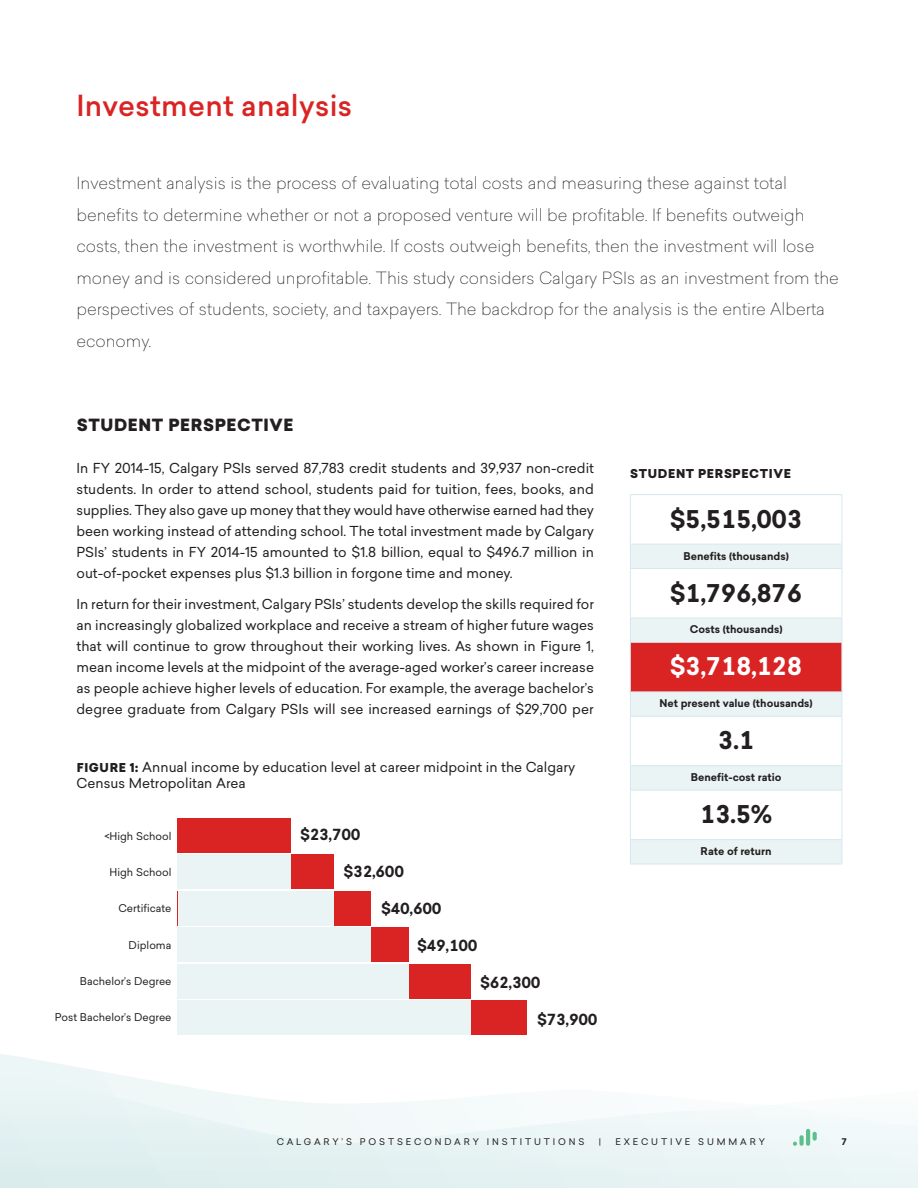
<style>
.page{position:relative;width:918px;height:1188px;background:#fff}
.page>*{position:absolute;margin:0;border:0;box-sizing:border-box;transform-origin:0 0}
.t1{font:630px "Chartwell Bars Vertical";color:#da2424;scale:.71 1}
.Heading_1{font:500 28.5px "Sailec";letter-spacing:.01em;color:#da2424}
.Table_Left{font:700 24px "Sailec";letter-spacing:-.02em;color:#231f20}
.Table_Left-2{font:700 24px "Sailec";letter-spacing:-.02em;color:#fff}
.Big_Paragraph{font:100 16.5px/31.5px "Sailec";color:#231f20}
.Heading_2_after_1{font:900 16.5px "Sailec";letter-spacing:.035em;color:#231f20}
.Figure_Text{font:700 15px "Sailec";letter-spacing:-.02em;color:#231f20}
.Normal_Indented{font:13.5px/21px "Sailec";color:#231f20;text-align:justify}
.Figure_Title{font:13.5px/15.8px "Sailec";color:#231f20}
.Figure_Title-2{font:900 12px "Sailec";letter-spacing:.05em;color:#231f20}
.Table_Left-3{font:700 10.5px "Sailec";color:#231f20}
.Figure_Text-2{font:10.5px "Sailec";color:#231f20}
.t2{font:9px "Sailec";letter-spacing:.32em;color:#231f20}
.t3{font:700 9px "Sailec";color:#231f20}
.s1{font-weight:900;font-size:12px}
</style>
<div class="page">
<svg style="left:0;top:1054px;width:101px;height:18px"></svg>
<svg style="left:0;top:1072px;width:918px;height:116px"></svg>
<div style="left:799px;top:1135px;width:5px;height:11px;background:#5dbf8b;border-radius:2px"></div>
<hr style="left:806px;top:1129px;width:4px;height:17px;background:#5dbf8b;border-radius:2px">
<svg style="left:793px;top:1142px;width:4px;height:4px"></svg>
<svg style="left:813px;top:1132px;width:4px;height:9px"></svg>
<svg style="left:631px;top:545px;width:211px;height:319px"></svg>
<div style="left:630px;top:642px;width:212px;height:50px;background:#da2424"></div>
<hr style="left:630px;top:544px;width:212px;height:1px;background:#d7e7ee">
<hr style="left:630px;top:568px;width:212px;height:1px;background:#d7e7ee">
<hr style="left:630px;top:618px;width:212px;height:1px;background:#d7e7ee">
<hr style="left:630px;top:642px;width:212px;height:1px;background:#d7e7ee">
<hr style="left:630px;top:692px;width:212px;height:1px;background:#d7e7ee">
<hr style="left:630px;top:716px;width:212px;height:1px;background:#d7e7ee">
<hr style="left:630px;top:765px;width:212px;height:1px;background:#d7e7ee">
<hr style="left:630px;top:790px;width:212px;height:1px;background:#d7e7ee">
<hr style="left:630px;top:839px;width:212px;height:1px;background:#d7e7ee">
<hr style="left:630px;top:494px;width:212px;height:1px;background:#d7e7ee">
<hr style="left:630px;top:495px;width:1px;height:49px;background:#d7e7ee">
<hr style="left:842px;top:495px;width:1px;height:49px;background:#d7e7ee">
<svg style="left:630px;top:545px;width:1px;height:23px"></svg>
<svg style="left:842px;top:544px;width:1px;height:24px"></svg>
<hr style="left:630px;top:569px;width:1px;height:49px;background:#d7e7ee">
<hr style="left:842px;top:569px;width:1px;height:49px;background:#d7e7ee">
<svg style="left:630px;top:619px;width:1px;height:23px"></svg>
<svg style="left:842px;top:618px;width:1px;height:24px"></svg>
<hr style="left:630px;top:643px;width:1px;height:49px;background:#d7e7ee">
<hr style="left:842px;top:643px;width:1px;height:49px;background:#d7e7ee">
<svg style="left:630px;top:693px;width:1px;height:23px"></svg>
<svg style="left:842px;top:692px;width:1px;height:24px"></svg>
<hr style="left:630px;top:717px;width:1px;height:48px;background:#d7e7ee">
<hr style="left:842px;top:717px;width:1px;height:48px;background:#d7e7ee">
<svg style="left:630px;top:766px;width:1px;height:24px"></svg>
<svg style="left:842px;top:766px;width:1px;height:24px"></svg>
<hr style="left:630px;top:790px;width:1px;height:49px;background:#d7e7ee">
<hr style="left:842px;top:790px;width:1px;height:49px;background:#d7e7ee">
<svg style="left:630px;top:840px;width:1px;height:24px"></svg>
<svg style="left:842px;top:840px;width:1px;height:24px"></svg>
<hr style="left:630px;top:864px;width:212px;height:1px;background:#d7e7ee">
<p class="Heading_1" style="left:76px;top:85px;width:277px">Investment analysis</p>
<p class="Big_Paragraph" style="left:76px;top:167px;width:764px">Investment analysis is the process of evaluating total costs and measuring these against total benefits to determine whether or not a proposed venture will be profitable. If benefits outweigh costs, then the investment is worthwhile. If costs outweigh benefits, then the investment will lose money and is considered unprofitable. This study considers Calgary PSIs as an investment from the perspectives of students, society, and taxpayers. The backdrop for the analysis is the entire Alberta economy.</p>
<p class="Heading_2_after_1" style="left:77px;top:413px;width:218px">STUDENT PERSPECTIVE</p>
<p class="Normal_Indented" style="left:76px;top:457px;width:519px">In FY 2014-15, Calgary PSIs served 87,783 credit students and 39,937 non-credit students. In order to attend school, students paid for tuition, fees, books, and supplies. They also gave up money that they would have otherwise earned had they been working instead of attending school. The total investment made by Calgary PSIs’ students in FY 2014-15 amounted to $1.8 billion, equal to $496.7 million in out-of-pocket expenses plus $1.3 billion in forgone time and money.</p>
<p class="Normal_Indented" style="left:76px;top:593px;width:519px">In return for their investment, Calgary PSIs’ students develop the skills required for an increasingly globalized workplace and receive a stream of higher future wages that will continue to grow throughout their working lives. As shown in Figure 1, mean income levels at the midpoint of the average-aged worker’s career increase as people achieve higher levels of education. For example, the average bachelor’s degree graduate from Calgary PSIs will see increased earnings of $29,700 per</p>
<p class="Figure_Title" style="left:76px;top:759px;width:500px"><span class="s1">FIGURE 1:</span> Annual income by education level at career midpoint in the Calgary<br>Census Metropolitan Area</p>
<p class="t1" style="left:781px;top:795px;width:373px;rotate:90deg">43++47</p>
<p class="Figure_Text" style="left:300px;top:824px;width:62px">$23,700</p>
<p class="Figure_Text-2" style="left:104px;top:829px;width:69px">&lt;High School</p>
<p class="Figure_Text" style="left:344px;top:861px;width:62px">$32,600</p>
<p class="Figure_Text-2" style="left:110px;top:865px;width:63px">High School</p>
<p class="Figure_Text" style="left:381px;top:898px;width:62px">$40,600</p>
<p class="Figure_Text-2" style="left:118px;top:901px;width:55px">Certificate</p>
<p class="Figure_Text" style="left:417px;top:935px;width:62px">$49,100</p>
<p class="Figure_Text-2" style="left:129px;top:938px;width:44px">Diploma</p>
<p class="Figure_Text-2" style="left:80px;top:974px;width:93px">Bachelor’s Degree</p>
<p class="Figure_Text-2" style="left:55px;top:1010px;width:118px">Post Bachelor’s Degree</p>
<p class="Figure_Text" style="left:480px;top:971px;width:62px">$62,300</p>
<p class="Figure_Text" style="left:537px;top:1008px;width:62px">$73,900</p>
<p class="Figure_Title-2" style="left:630px;top:465px;width:162px">STUDENT PERSPECTIVE</p>
<p class="Table_Left" style="left:670px;top:502px;width:134px">$5,515,003</p>
<p class="Table_Left-3" style="left:683px;top:548px;width:107px">Benefits (thousands)</p>
<p class="Table_Left" style="left:670px;top:576px;width:134px">$1,796,876</p>
<p class="Table_Left-3" style="left:690px;top:622px;width:94px">Costs (thousands)</p>
<p class="Table_Left-2" style="left:670px;top:649px;width:134px">$3,718,128</p>
<p class="Table_Left-3" style="left:660px;top:696px;width:155px">Net present value (thousands)</p>
<p class="Table_Left" style="left:718px;top:723px;width:38px">3.1</p>
<p class="Table_Left-3" style="left:691px;top:770px;width:92px">Benefit-cost ratio</p>
<p class="Table_Left" style="left:700px;top:797px;width:74px">13.5%</p>
<p class="Table_Left-3" style="left:701px;top:844px;width:72px">Rate of return</p>
<p class="t2" style="left:277px;top:1135px;width:309px">CALGARY’S POSTSECONDARY INSTITUTIONS</p>
<p class="t2" style="left:599px;top:1135px;width:4px">|</p>
<p class="t2" style="left:616px;top:1135px;width:151px">EXECUTIVE SUMMARY</p>
<p class="t3" style="left:842px;top:1135px;width:6px">7</p>
</div>
